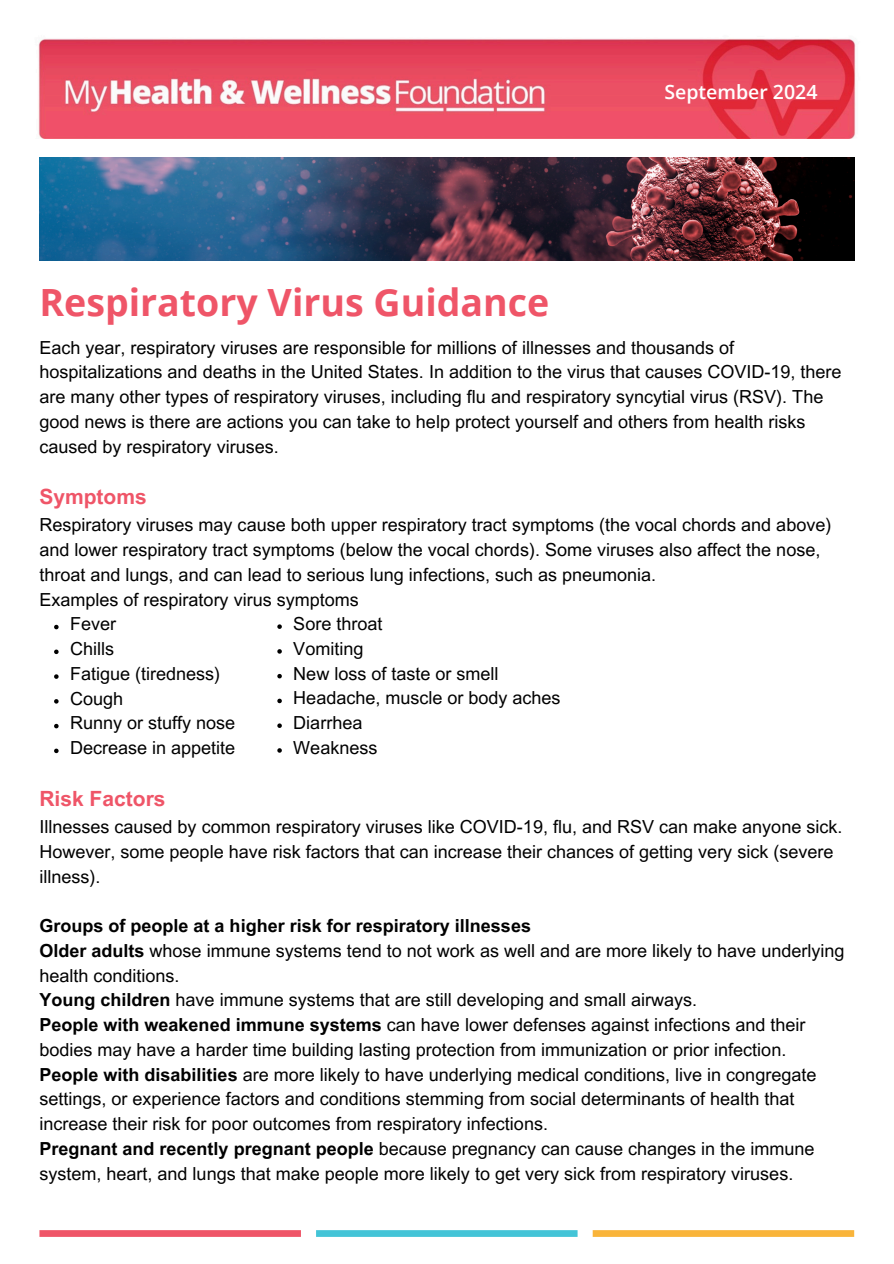
<style>
.page{position:relative;width:894px;height:1264px;background:#fff}
.page>*{position:absolute;margin:0;border:0;box-sizing:border-box;transform-origin:0 0}
.t1{font:700 37.5px "Open Sans";color:#ef5568}
.t2{font:700 21px "Arial MT Pro";color:#ef5568}
.t3{font:600 19.5px "Open Sans";color:#fff}
.t4{font:18px/24.8px "Arial MT Pro";color:#000}
.t5{font:700 18px "Arial MT Pro";color:#000}
.s1{font-weight:700}
</style>
<div class="page">
<img style="left:38px;top:38px;width:818px;height:100px">
<img style="left:39px;top:157px;width:815px;height:104px">
<svg style="left:54px;top:625px;width:5px;height:4px"></svg>
<svg style="left:54px;top:649px;width:5px;height:5px"></svg>
<svg style="left:54px;top:674px;width:5px;height:5px"></svg>
<svg style="left:54px;top:699px;width:5px;height:4px"></svg>
<svg style="left:54px;top:724px;width:5px;height:4px"></svg>
<svg style="left:54px;top:748px;width:5px;height:5px"></svg>
<div style="left:39px;top:1230px;width:262px;height:6px;background:#ef5568"></div>
<div style="left:316px;top:1230px;width:261px;height:6px;background:#43c4d7"></div>
<div style="left:592px;top:1230px;width:261px;height:6px;background:#f9b43a"></div>
<svg style="left:277px;top:624px;width:5px;height:5px"></svg>
<svg style="left:277px;top:649px;width:5px;height:4px"></svg>
<svg style="left:277px;top:674px;width:5px;height:4px"></svg>
<svg style="left:277px;top:698px;width:5px;height:5px"></svg>
<svg style="left:277px;top:723px;width:5px;height:5px"></svg>
<svg style="left:277px;top:748px;width:5px;height:4px"></svg>
<p class="t3" style="left:664px;top:78px;width:155px">September 2024</p>
<h1 class="t1" style="left:39px;top:276px;width:511px">Respiratory Virus Guidance</h1>
<p class="t4" style="left:39px;top:337px;width:803px">Each year, respiratory viruses are responsible for millions of illnesses and thousands of hospitalizations and deaths in the United States. In addition to the virus that causes COVID-19, there are many other types of respiratory viruses, including flu and respiratory syncytial virus (RSV). The good news is there are actions you can take to help protect yourself and others from health risks caused by respiratory viruses.</p>
<p class="t2" style="left:39px;top:489px;width:109px">Symptoms</p>
<p class="t4" style="left:39px;top:515px;width:793px">Respiratory viruses may cause both upper respiratory tract symptoms (the vocal chords and above) and lower respiratory tract symptoms (below the vocal chords). Some viruses also affect the nose, throat and lungs, and can lead to serious lung infections, such as pneumonia.</p>
<p class="t4" style="left:39px;top:589px;width:321px">Examples of respiratory virus symptoms</p>
<p class="t4" style="left:70px;top:614px;width:48px">Fever</p>
<p class="t4" style="left:70px;top:638px;width:45px">Chills</p>
<p class="t4" style="left:70px;top:663px;width:152px">Fatigue (tiredness)</p>
<p class="t4" style="left:70px;top:688px;width:55px">Cough</p>
<p class="t4" style="left:70px;top:713px;width:167px">Runny or stuffy nose</p>
<p class="t4" style="left:70px;top:737px;width:167px">Decrease in appetite</p>
<p class="t2" style="left:39px;top:790px;width:127px">Risk Factors</p>
<p class="t4" style="left:39px;top:816px;width:804px">Illnesses caused by common respiratory viruses like COVID-19, flu, and RSV can make anyone sick.<br>However, some people have risk factors that can increase their chances of getting very sick (severe illness).</p>
<p class="t5" style="left:39px;top:919px;width:493px">Groups of people at a higher risk for respiratory illnesses</p>
<p class="t4" style="left:39px;top:940px;width:806px"><span class="s1">Older adults</span> whose immune systems tend to not work as well and are more likely to have underlying health conditions.</p>
<p class="t4" style="left:39px;top:989px;width:659px"><span class="s1">Young children</span> have immune systems that are still developing and small airways.</p>
<p class="t4" style="left:39px;top:1014px;width:767px"><span class="s1">People with weakened immune systems</span> can have lower defenses against infections and their bodies may have a harder time building lasting protection from immunization or prior infection.</p>
<p class="t4" style="left:39px;top:1064px;width:778px"><span class="s1">People with disabilities</span> are more likely to have underlying medical conditions, live in congregate settings, or experience factors and conditions stemming from social determinants of health that increase their risk for poor outcomes from respiratory infections.</p>
<p class="t4" style="left:39px;top:1138px;width:776px"><span class="s1">Pregnant and recently pregnant people</span> because pregnancy can cause changes in the immune system, heart, and lungs that make people more likely to get very sick from respiratory viruses.</p>
<p class="t4" style="left:293px;top:613px;width:91px">Sore throat</p>
<p class="t4" style="left:293px;top:638px;width:72px">Vomiting</p>
<p class="t4" style="left:293px;top:663px;width:207px">New loss of taste or smell</p>
<p class="t4" style="left:293px;top:688px;width:269px">Headache, muscle or body aches</p>
<p class="t4" style="left:293px;top:712px;width:71px">Diarrhea</p>
<p class="t4" style="left:293px;top:737px;width:86px">Weakness</p>
</div>
